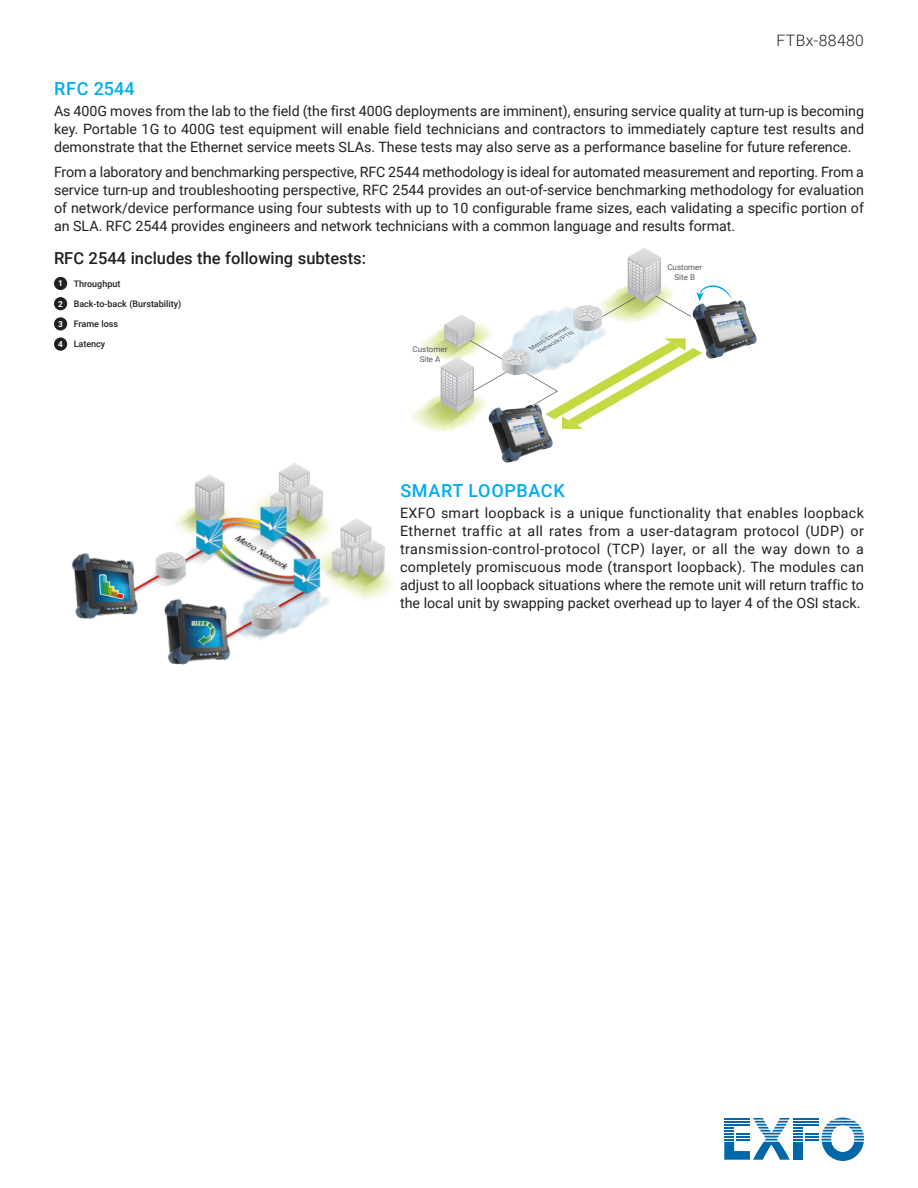
<style>
.page{position:relative;width:918px;height:1188px;background:#fff}
.page>*{position:absolute;margin:0;border:0;box-sizing:border-box;transform-origin:0 0}
.t1{font:500 18px "Roboto";letter-spacing:.035em;color:#00aeef}
.t2{font:500 16.5px "Roboto";color:#231f20}
.t3{font:300 15.75px "Roboto";letter-spacing:.025em;color:#231f20}
.t4{font:14.25px/18px "Roboto";color:#231f20;text-align:justify}
.t5{font:500 9px "Roboto";color:#231f20}
.t6{font:7.95px/9.6px "Roboto";color:#57585a;text-align:center}
.s1{font-weight:700;font-size:8.25px;color:#fff}
</style>
<div class="page">
<svg style="left:724px;top:1118px;width:140px;height:43px"></svg>
<hr style="left:724px;top:1124px;width:26px;height:2px;background:#0068a9">
<div style="left:54px;top:277px;width:13px;height:13px;background:#231f20;border-radius:50%"></div>
<div style="left:54px;top:297px;width:13px;height:13px;background:#231f20;border-radius:50%"></div>
<div style="left:54px;top:317px;width:13px;height:13px;background:#231f20;border-radius:50%"></div>
<div style="left:54px;top:338px;width:13px;height:13px;background:#231f20;border-radius:50%"></div>
<svg style="left:411px;top:248px;width:320px;height:184px"></svg>
<img style="left:686px;top:297px;width:71px;height:66px">
<img style="left:482px;top:401px;width:79px;height:62px">
<img style="left:71px;top:463px;width:321px;height:202px">
<p class="t3" style="left:777px;top:30px;width:89px">FTBx-88480</p>
<p class="t1" style="left:54px;top:75px;width:82px">RFC 2544</p>
<p class="t4" style="left:54px;top:101px;width:812px">As 400G moves from the lab to the field (the first 400G deployments are imminent), ensuring service quality at turn-up is becoming key. Portable 1G to 400G test equipment will enable field technicians and contractors to immediately capture test results and demonstrate that the Ethernet service meets SLAs. These tests may also serve as a performance baseline for future reference.</p>
<p class="t4" style="left:54px;top:162px;width:812px">From a laboratory and benchmarking perspective, RFC 2544 methodology is ideal for automated measurement and reporting. From a service turn-up and troubleshooting perspective, RFC 2544 provides an out-of-service benchmarking methodology for evaluation of network/device performance using four subtests with up to 10 configurable frame sizes, each validating a specific portion of an SLA. RFC 2544 provides engineers and network technicians with a common language and results format.</p>
<p class="t2" style="left:54px;top:247px;width:314px">RFC 2544 includes the following subtests:</p>
<p class="t5" style="left:58px;top:277px;width:64px"><span class="s1">1</span> Throughput</p>
<p class="t5" style="left:58px;top:298px;width:125px"><span class="s1">2</span> Back-to-back (Burstability)</p>
<p class="t5" style="left:58px;top:318px;width:62px"><span class="s1">3</span> Frame loss</p>
<p class="t5" style="left:58px;top:338px;width:49px"><span class="s1">4</span> Latency</p>
<p class="t6" style="left:667px;top:262px;width:36px">Customer<br>Site B</p>
<p class="t6" style="left:413px;top:344px;width:36px">Customer<br>Site A</p>
<p class="t1" style="left:400px;top:478px;width:166px">SMART LOOPBACK</p>
<p class="t4" style="left:400px;top:504px;width:465px">EXFO smart loopback is a unique functionality that enables loopback Ethernet traffic at all rates from a user-datagram protocol (UDP) or transmission-control-protocol (TCP) layer, or all the way down to a completely promiscuous mode (transport loopback). The modules can adjust to all loopback situations where the remote unit will return traffic to the local unit by swapping packet overhead up to layer 4 of the OSI stack.</p>
</div>
